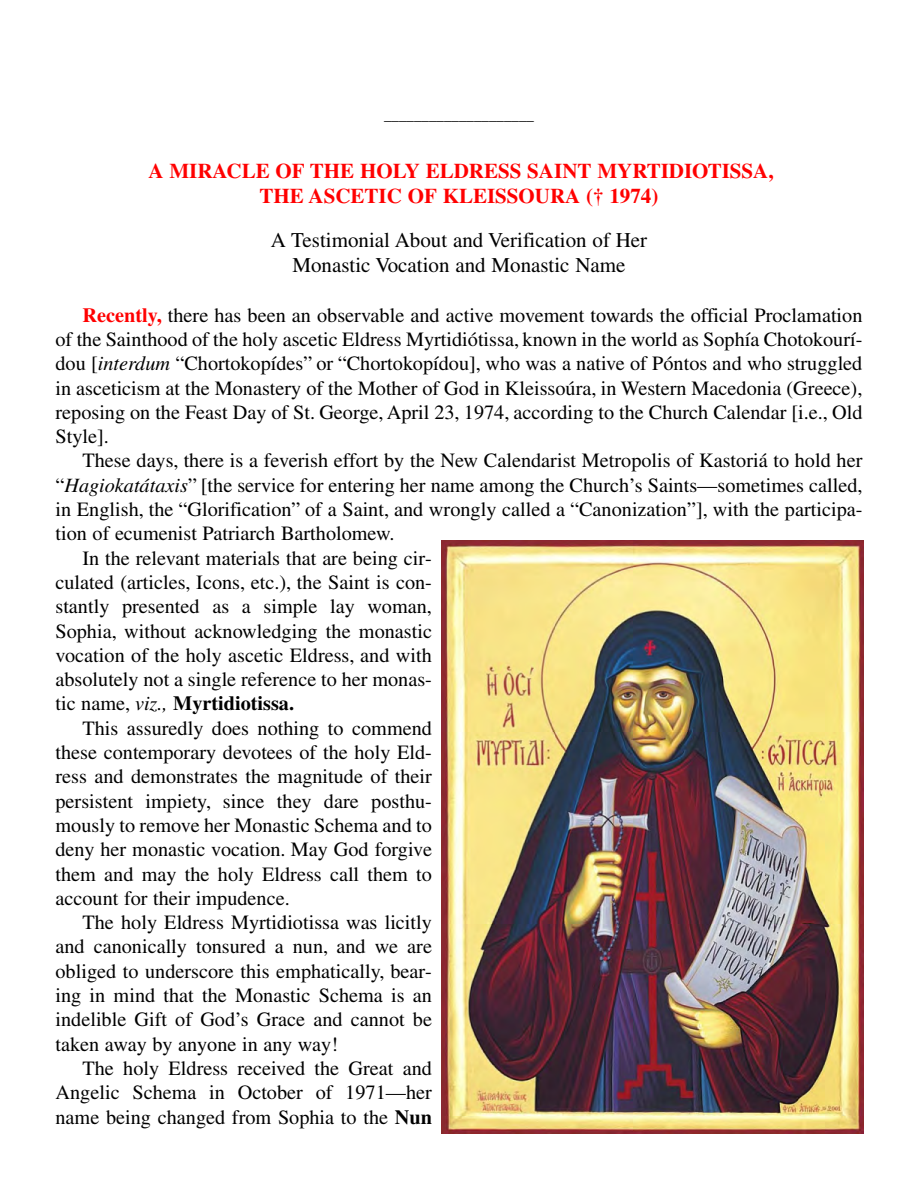
<style>
.page{position:relative;width:918px;height:1188px;background:#fff}
.page>*{position:absolute;margin:0;border:0;box-sizing:border-box;transform-origin:0 0}
.t1{font:700 21px/25.2px "CTOS Times Pro";color:#f00;text-align:center}
.t2{font:21px/25.2px "CTOS Times Pro";color:#000;text-align:center}
.t3{font:20.25px/24.3px "CTOS Times Pro";color:#000;text-align:justify}
.t4{font:700 20.25px "CTOS Times Pro";color:#000}
.t5{font:italic 15px "CTOS Times Pro";color:#000}
.s1{font-weight:700;color:#f00}
.s2{font-style:italic}
.s3{font-weight:400}
.s4{font-weight:400;font-style:italic}
.s5{font-weight:700}
</style>
<div class="page">
<img style="left:441px;top:540px;width:423px;height:594px">
<p class="t5" style="left:384px;top:110px;width:151px">____________________</p>
<p class="t1" style="left:149px;top:161px;width:627px">A MIRACLE OF THE HOLY ELDRESS SAINT MYRTIDIOTISSA,<br>THE ASCETIC OF KLEISSOURA († 1974)</p>
<p class="t2" style="left:271px;top:229px;width:378px">A Testimonial About and Verification of Her<br>Monastic Vocation and Monastic Name</p>
<p class="t3" style="left:55px;top:305px;width:809px;text-indent:27px"><span class="s1">Recently,</span> there has been an observable and active movement towards the official Proclamation of the Sainthood of the holy ascetic Eldress Myrtidiótissa, known in the world as Sophía Chotokourí&shy;dou [<span class="s2">interdum</span> “Chortokopídes” or “Chortokopídou], who was a native of Póntos and who struggled in asceticism at the Monastery of the Mother of God in Kleissoúra, in Western Macedonia (Greece), reposing on the Feast Day of St. George, April 23, 1974, according to the Church Calendar [i.e., Old Style].</p>
<p class="t3" style="left:82px;top:451px;width:781px">These days, there is a feverish effort by the New Calendarist Metropolis of Kastoriá to hold her</p>
<p class="t3" style="left:55px;top:475px;width:809px">“<span class="s2">Hagiokatátaxis</span>” [the service for entering her name among the Church’s Saints—sometimes called,</p>
<p class="t3" style="left:55px;top:499px;width:809px">in English, the “Glorification” of a Saint, and wrongly called a “Canonization”], with the participa-</p>
<p class="t3" style="left:55px;top:523px;width:340px">tion of ecumenist Patriarch Bartholomew.</p>
<p class="t3" style="left:82px;top:548px;width:351px">In the relevant materials that are being cir-</p>
<p class="t3" style="left:55px;top:572px;width:378px">culated (articles, Icons, etc.), the Saint is con-</p>
<p class="t3" style="left:55px;top:596px;width:378px">stantly presented as a simple lay woman,</p>
<p class="t3" style="left:55px;top:621px;width:378px">Sophia, without acknowledging the monastic</p>
<p class="t3" style="left:55px;top:645px;width:378px">vocation of the holy ascetic Eldress, and with</p>
<p class="t3" style="left:55px;top:669px;width:378px">absolutely not a single reference to her monas-</p>
<p class="t4" style="left:55px;top:697px;width:240px"><span class="s3">tic name,</span> <span class="s4">viz.,</span> Myrtidiotissa.</p>
<p class="t3" style="left:82px;top:718px;width:351px">This assuredly does nothing to commend</p>
<p class="t3" style="left:56px;top:742px;width:378px">these contemporary devotees of the holy Eld-</p>
<p class="t3" style="left:56px;top:766px;width:378px">ress and demonstrates the magnitude of their</p>
<p class="t3" style="left:56px;top:791px;width:378px">persistent impiety, since they dare posthu-</p>
<p class="t3" style="left:56px;top:815px;width:378px">mously to remove her Monastic Schema and to</p>
<p class="t3" style="left:56px;top:839px;width:378px">deny her monastic vocation. May God forgive</p>
<p class="t3" style="left:56px;top:864px;width:378px">them and may the holy Eldress call them to</p>
<p class="t3" style="left:56px;top:888px;width:236px">account for their impudence.</p>
<p class="t3" style="left:82px;top:912px;width:351px">The holy Eldress Myrtidiotissa was licitly</p>
<p class="t3" style="left:56px;top:937px;width:378px">and canonically tonsured a nun, and we are</p>
<p class="t3" style="left:56px;top:961px;width:378px">obliged to underscore this emphatically, bear-</p>
<p class="t3" style="left:56px;top:985px;width:378px">ing in mind that the Monastic Schema is an</p>
<p class="t3" style="left:56px;top:1009px;width:378px">indelible Gift of God’s Grace and cannot be</p>
<p class="t3" style="left:56px;top:1034px;width:284px">taken away by anyone in any way!</p>
<p class="t3" style="left:82px;top:1058px;width:351px">The holy Eldress received the Great and</p>
<p class="t3" style="left:56px;top:1082px;width:378px">Angelic Schema in October of 1971—her</p>
<p class="t3" style="left:56px;top:1107px;width:378px">name being changed from Sophia to the <span class="s5">Nun</span></p>
</div>
